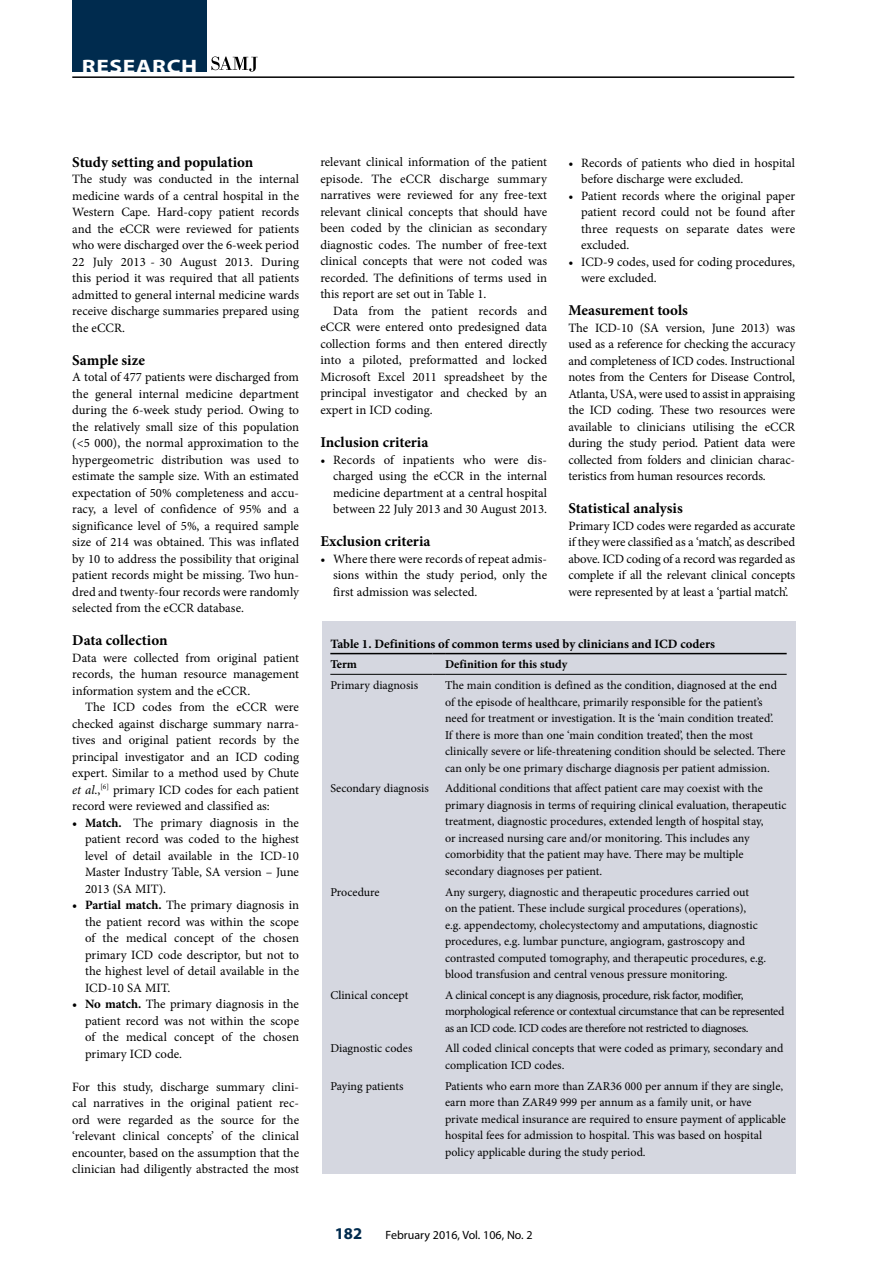
<style>
.page{position:relative;width:893px;height:1263px;background:#fff}
.page>*{position:absolute;margin:0;border:0;box-sizing:border-box;transform-origin:0 0}
.t1{font:700 19.5px "Myriad Pro";letter-spacing:.03em;color:#fff;scale:1.2 1}
.t2{font:700 16.5px "Myriad Pro";color:#002b4e}
.t3{font:700 15px "Minion Pro";color:#000}
.t4{font:12.75px/16.5px "Minion Pro";color:#000;text-align:justify}
.t5{font:700 12.75px "Minion Pro";color:#000}
.t6{font:12px/16.5px "Minion Pro";letter-spacing:-.005em;color:#000}
.t7{font:12px/16.5px "Minion Pro";letter-spacing:-.03em;color:#000}
.t8{font:700 12px "Minion Pro";color:#000}
.t9{font:12px "Myriad Pro";color:#000}
.s1{font-style:italic}
.s2{font-weight:700}
</style>
<div class="page">
<hr style="left:72px;top:76px;width:722px;height:2px;background:#000">
<div style="left:72px;top:0;width:135px;height:72px;background:#002b4e"></div>
<svg style="left:211px;top:57px;width:47px;height:15px"></svg>
<div style="left:322px;top:621px;width:473px;height:552px;background:#d5d7e0"></div>
<hr style="left:330px;top:653px;width:102px;height:1px;background:#000">
<svg style="left:432px;top:653px;width:13px;height:1px"></svg>
<hr style="left:445px;top:653px;width:342px;height:1px;background:#000">
<hr style="left:330px;top:674px;width:102px;height:1px;background:#000">
<svg style="left:432px;top:674px;width:13px;height:1px"></svg>
<hr style="left:445px;top:674px;width:342px;height:1px;background:#000">
<h1 class="t1" style="left:82px;top:54px;width:98px">RESEARCH</h1>
<p class="t3" style="left:72px;top:151px;width:183px">Study setting and population</p>
<p class="t4" style="left:72px;top:171px;width:228px">The study was conducted in the internal medicine wards of a central hospital in the Western Cape. Hard-copy patient records and the eCCR were reviewed for patients who were discharged over the 6-week period 22 July 2013 - 30 August 2013. During this period it was required that all patients admitted to general internal medicine wards receive discharge summaries prepared using the eCCR.</p>
<p class="t3" style="left:72px;top:349px;width:74px">Sample size</p>
<p class="t4" style="left:72px;top:369px;width:228px">A total of 477 patients were discharged from the general internal medicine department during the 6-week study period. Owing to the relatively small size of this population (&lt;5 000), the normal approximation to the hypergeometric distribution was used to estimate the sample size. With an estimated expectation of 50% completeness and accu&shy;racy, a level of confidence of 95% and a significance level of 5%, a required sample size of 214 was obtained. This was inflated by 10 to address the possibility that original patient records might be missing. Two hun&shy;dred and twenty-four records were randomly selected from the eCCR database.</p>
<p class="t3" style="left:72px;top:630px;width:97px">Data collection</p>
<p class="t4" style="left:72px;top:649px;width:228px">Data were collected from original patient records, the human resource management information system and the eCCR.</p>
<p class="t4" style="left:72px;top:699px;width:228px;text-indent:13px">The ICD codes from the eCCR were checked against discharge summary narra&shy;tives and original patient records by the principal investigator and an ICD coding expert. Similar to a method used by Chute <span class="s1">et al</span>.,<sup>[6]</sup> primary ICD codes for each patient record were reviewed and classified as:</p>
<p class="t4" style="left:85px;top:814px;width:216px;text-indent:-13px"><span class="s2">• Match.</span> The primary diagnosis in the patient record was coded to the highest level of detail available in the ICD-10<br>Master Industry Table, SA version – June 2013 (SA MIT).</p>
<p class="t4" style="left:85px;top:897px;width:216px;text-indent:-13px"><span class="s2">• Partial match.</span> The primary diagnosis in the patient record was within the scope of the medical concept of the chosen primary ICD code descriptor, but not to the highest level of detail available in the ICD-10 SA MIT.</p>
<p class="t4" style="left:85px;top:996px;width:216px;text-indent:-13px"><span class="s2">• No match.</span> The primary diagnosis in the patient record was not within the scope of the medical concept of the chosen primary ICD code.</p>
<p class="t4" style="left:72px;top:1078px;width:228px;text-align:left">For this study, discharge summary clini&shy;cal narratives in the original patient rec&shy;ord were regarded as the source for the ‘relevant clinical concepts’ of the clinical encounter, based on the assumption that the clinician had diligently abstracted the most</p>
<p class="t4" style="left:320px;top:154px;width:228px">relevant clinical information of the patient episode. The eCCR discharge summary narratives were reviewed for any free-text relevant clinical concepts that should have been coded by the clinician as secondary diagnostic codes. The number of free-text clinical concepts that were not coded was recorded. The definitions of terms used in this report are set out in Table 1.</p>
<p class="t4" style="left:320px;top:303px;width:228px;text-indent:13px">Data from the patient records and eCCR were entered onto predesigned data collection forms and then entered directly into a piloted, preformatted and locked Microsoft Excel 2011 spreadsheet by the principal investigator and checked by an expert in ICD coding.</p>
<p class="t3" style="left:320px;top:432px;width:110px">Inclusion criteria</p>
<p class="t4" style="left:333px;top:451px;width:216px;text-indent:-13px">• Records of inpatients who were dis&shy;charged using the eCCR in the internal medicine department at a central hospital between 22 July 2013 and 30 August 2013.</p>
<p class="t3" style="left:320px;top:531px;width:112px">Exclusion criteria</p>
<p class="t4" style="left:333px;top:550px;width:216px;text-indent:-13px">• Where there were records of repeat admis&shy;sions within the study period, only the first admission was selected.</p>
<p class="t4" style="left:581px;top:154px;width:216px;text-indent:-13px">• Records of patients who died in hospital before discharge were excluded.</p>
<p class="t4" style="left:581px;top:187px;width:216px;text-indent:-13px">• Patient records where the original paper patient record could not be found after three requests on separate dates were excluded.</p>
<p class="t4" style="left:581px;top:253px;width:215px;text-indent:-13px">• ICD-9 codes, used for coding procedures, were excluded.</p>
<p class="t3" style="left:568px;top:300px;width:121px">Measurement tools</p>
<p class="t4" style="left:568px;top:319px;width:228px">The ICD-10 (SA version, June 2013) was used as a reference for checking the accuracy and completeness of ICD codes. Instructional notes from the Centers for Disease Control, Atlanta, USA, were used to assist in appraising the ICD coding. These two resources were available to clinicians utilising the eCCR during the study period. Patient data were collected from folders and clinician charac&shy;teristics from human resources records.</p>
<p class="t3" style="left:568px;top:498px;width:116px">Statistical analysis</p>
<p class="t4" style="left:568px;top:517px;width:228px">Primary ICD codes were regarded as accurate if they were classified as a ‘match’, as described above. ICD coding of a record was regarded as complete if all the relevant clinical concepts were represented by at least a ‘partial match’.</p>
<p class="t5" style="left:330px;top:634px;width:386px">Table 1. Definitions of common terms used by clinicians and ICD coders</p>
<p class="t8" style="left:330px;top:656px;width:28px">Term</p>
<p class="t8" style="left:445px;top:656px;width:124px">Definition for this study</p>
<p class="t6" style="left:330px;top:677px;width:89px">Primary diagnosis</p>
<p class="t6" style="left:445px;top:677px;width:342px">The main condition is defined as the condition, diagnosed at the end of the episode of healthcare, primarily responsible for the patient’s need for treatment or investigation. It is the ‘main condition treated’.<br>If there is more than one ‘main condition treated’, then the most clinically severe or life-threatening condition should be selected. There can only be one primary discharge diagnosis per patient admission.</p>
<p class="t6" style="left:330px;top:780px;width:100px">Secondary diagnosis</p>
<p class="t6" style="left:445px;top:780px;width:343px">Additional conditions that affect patient care may coexist with the primary diagnosis in terms of requiring clinical evaluation, therapeutic treatment, diagnostic procedures, extended length of hospital stay,<br>or increased nursing care and/or monitoring. This includes any comorbidity that the patient may have. There may be multiple secondary diagnoses per patient.</p>
<p class="t6" style="left:330px;top:883px;width:51px">Procedure</p>
<p class="t6" style="left:445px;top:883px;width:323px">Any surgery, diagnostic and therapeutic procedures carried out<br>on the patient. These include surgical procedures (operations),<br>e.g. appendectomy, cholecystectomy and amputations, diagnostic procedures, e.g. lumbar puncture, angiogram, gastroscopy and contrasted computed tomography, and therapeutic procedures, e.g. blood transfusion and central venous pressure monitoring.</p>
<p class="t6" style="left:330px;top:987px;width:80px">Clinical concept</p>
<p class="t7" style="left:445px;top:987px;width:341px">A clinical concept is any diagnosis, procedure, risk factor, modifier, morphological reference or contextual circumstance that can be represented as an ICD code. ICD codes are therefore not restricted to diagnoses.</p>
<p class="t6" style="left:330px;top:1040px;width:84px">Diagnostic codes</p>
<p class="t6" style="left:445px;top:1040px;width:340px">All coded clinical concepts that were coded as primary, secondary and complication ICD codes.</p>
<p class="t6" style="left:330px;top:1078px;width:75px">Paying patients</p>
<p class="t6" style="left:445px;top:1078px;width:342px">Patients who earn more than ZAR36 000 per annum if they are single, earn more than ZAR49 999 per annum as a family unit, or have private medical insurance are required to ensure payment of applicable hospital fees for admission to hospital. This was based on hospital policy applicable during the study period.</p>
<p class="t2" style="left:335px;top:1223px;width:29px">182</p>
<p class="t9" style="left:386px;top:1228px;width:149px">February 2016, Vol. 106, No. 2</p>
</div>
